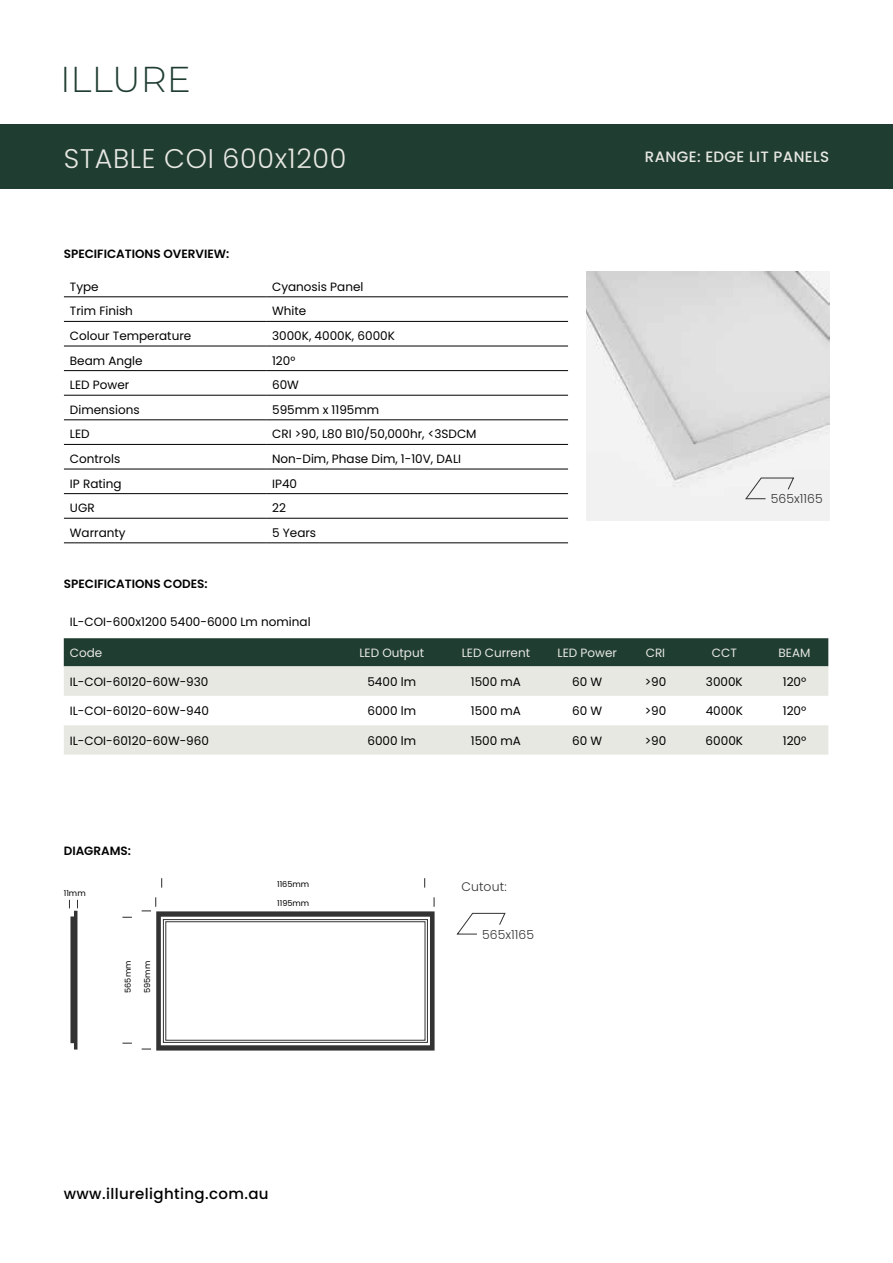
<style>
.page{position:relative;width:893px;height:1263px;background:#fff}
.page>*{position:absolute;margin:0;border:0;box-sizing:border-box;transform-origin:0 0}
.t1{font:300 36px "Montserrat";color:#1f3d30}
.t2{font:300 27px "Poppins";letter-spacing:.025em;color:#e8e8e3}
.t3{font:500 15px "Poppins";letter-spacing:.025em;color:#000}
.t4{font:500 15px "Poppins";letter-spacing:.025em;color:#e8e8e3}
.t5{font:300 12.45px "Poppins";letter-spacing:.005em;color:#333}
.t6{font:12px "Poppins";color:#000}
.t7{font:600 12px "Poppins";color:#000}
.t8{font:12px "Poppins";color:#e8e8e3}
.t9{font:8.1px "Poppins";color:#000}
</style>
<div class="page">
<div style="left:0;top:125px;width:893px;height:64px;background:#1f3d30"></div>
<div style="left:64px;top:638px;width:764px;height:28px;background:#1f3d30"></div>
<svg style="left:64px;top:666px;width:764px;height:89px;fill:#e8e8e3"></svg>
<hr style="left:64px;top:297px;width:202px;height:1px;background:#000">
<hr style="left:266px;top:297px;width:302px;height:1px;background:#000">
<hr style="left:64px;top:321px;width:202px;height:1px;background:#000">
<hr style="left:266px;top:321px;width:302px;height:1px;background:#000">
<hr style="left:64px;top:346px;width:202px;height:1px;background:#000">
<hr style="left:266px;top:346px;width:302px;height:1px;background:#000">
<hr style="left:64px;top:370px;width:202px;height:1px;background:#000">
<hr style="left:266px;top:370px;width:302px;height:1px;background:#000">
<hr style="left:64px;top:395px;width:202px;height:1px;background:#000">
<hr style="left:266px;top:395px;width:302px;height:1px;background:#000">
<hr style="left:64px;top:420px;width:202px;height:1px;background:#000">
<hr style="left:266px;top:420px;width:302px;height:1px;background:#000">
<hr style="left:64px;top:444px;width:202px;height:1px;background:#000">
<hr style="left:266px;top:444px;width:302px;height:1px;background:#000">
<hr style="left:64px;top:469px;width:202px;height:1px;background:#000">
<hr style="left:266px;top:469px;width:302px;height:1px;background:#000">
<hr style="left:64px;top:493px;width:202px;height:1px;background:#000">
<hr style="left:266px;top:493px;width:302px;height:1px;background:#000">
<hr style="left:64px;top:518px;width:202px;height:1px;background:#000">
<hr style="left:266px;top:518px;width:302px;height:1px;background:#000">
<hr style="left:64px;top:543px;width:202px;height:1px;background:#000">
<hr style="left:266px;top:543px;width:302px;height:1px;background:#000">
<img style="left:586px;top:271px;width:243px;height:250px">
<svg style="left:745px;top:477px;width:50px;height:22px"></svg>
<svg style="left:69px;top:900px;width:9px;height:149px"></svg>
<svg style="left:142px;top:897px;width:293px;height:153px"></svg>
<div style="left:163px;top:919px;width:265px;height:123px;border:1px solid #333"></div>
<div style="left:166px;top:921px;width:259px;height:119px;border:1px solid #333"></div>
<svg style="left:456px;top:912px;width:50px;height:23px"></svg>
<h1 class="t1" style="left:60px;top:59px;width:132px">ILLURE</h1>
<h2 class="t2" style="left:64px;top:142px;width:284px">STABLE COI 600x1200</h2>
<p class="t4" style="left:645px;top:151px;width:186px">RANGE: EDGE LIT PANELS</p>
<p class="t7" style="left:64px;top:249px;width:167px">SPECIFICATIONS OVERVIEW:</p>
<p class="t6" style="left:70px;top:279px;width:30px">Type</p>
<p class="t6" style="left:272px;top:279px;width:93px">Cyanosis Panel</p>
<p class="t6" style="left:70px;top:304px;width:65px">Trim Finish</p>
<p class="t6" style="left:272px;top:304px;width:36px">White</p>
<p class="t6" style="left:70px;top:329px;width:123px">Colour Temperature</p>
<p class="t6" style="left:272px;top:329px;width:124px">3000K, 4000K, 6000K</p>
<p class="t6" style="left:70px;top:353px;width:74px">Beam Angle</p>
<p class="t6" style="left:272px;top:353px;width:25px">120°</p>
<p class="t6" style="left:70px;top:378px;width:61px">LED Power</p>
<p class="t6" style="left:272px;top:378px;width:28px">60W</p>
<p class="t6" style="left:70px;top:402px;width:71px">Dimensions</p>
<p class="t6" style="left:272px;top:402px;width:109px">595mm x 1195mm</p>
<p class="t6" style="left:70px;top:427px;width:21px">LED</p>
<p class="t6" style="left:272px;top:427px;width:206px">CRI &gt;90, L80 B10/50,000hr, &lt;3SDCM</p>
<p class="t6" style="left:70px;top:452px;width:52px">Controls</p>
<p class="t6" style="left:272px;top:452px;width:191px">Non-Dim, Phase Dim, 1-10V, DALI</p>
<p class="t6" style="left:70px;top:476px;width:53px">IP Rating</p>
<p class="t6" style="left:272px;top:476px;width:26px">IP40</p>
<p class="t6" style="left:70px;top:501px;width:26px">UGR</p>
<p class="t6" style="left:272px;top:501px;width:15px">22</p>
<p class="t6" style="left:70px;top:525px;width:57px">Warranty</p>
<p class="t6" style="left:272px;top:525px;width:46px">5 Years</p>
<p class="t7" style="left:64px;top:578px;width:145px">SPECIFICATIONS CODES:</p>
<p class="t5" style="left:771px;top:492px;width:53px">565x1165</p>
<p class="t6" style="left:70px;top:615px;width:242px">IL-COI-600x1200 5400-6000 Lm nominal</p>
<p class="t8" style="left:70px;top:646px;width:34px">Code</p>
<p class="t8" style="left:359px;top:646px;width:66px">LED Output</p>
<p class="t8" style="left:462px;top:646px;width:70px">LED Current</p>
<p class="t8" style="left:557px;top:646px;width:61px">LED Power</p>
<p class="t8" style="left:646px;top:646px;width:21px">CRI</p>
<p class="t8" style="left:712px;top:646px;width:27px">CCT</p>
<p class="t8" style="left:779px;top:646px;width:33px">BEAM</p>
<p class="t6" style="left:70px;top:675px;width:140px">IL-COI-60120-60W-930</p>
<p class="t6" style="left:367px;top:675px;width:50px">5400 lm</p>
<p class="t6" style="left:471px;top:675px;width:52px">1500 mA</p>
<p class="t6" style="left:572px;top:675px;width:32px">60 W</p>
<p class="t6" style="left:645px;top:675px;width:23px">&gt;90</p>
<p class="t6" style="left:706px;top:675px;width:38px">3000K</p>
<p class="t6" style="left:783px;top:675px;width:25px">120º</p>
<p class="t6" style="left:70px;top:704px;width:141px">IL-COI-60120-60W-940</p>
<p class="t6" style="left:367px;top:704px;width:50px">6000 lm</p>
<p class="t6" style="left:471px;top:704px;width:52px">1500 mA</p>
<p class="t6" style="left:572px;top:704px;width:32px">60 W</p>
<p class="t6" style="left:645px;top:704px;width:23px">&gt;90</p>
<p class="t6" style="left:706px;top:704px;width:39px">4000K</p>
<p class="t6" style="left:783px;top:704px;width:25px">120º</p>
<p class="t6" style="left:70px;top:733px;width:141px">IL-COI-60120-60W-960</p>
<p class="t6" style="left:367px;top:733px;width:50px">6000 lm</p>
<p class="t6" style="left:471px;top:733px;width:52px">1500 mA</p>
<p class="t6" style="left:572px;top:733px;width:32px">60 W</p>
<p class="t6" style="left:645px;top:733px;width:23px">&gt;90</p>
<p class="t6" style="left:706px;top:733px;width:39px">6000K</p>
<p class="t6" style="left:783px;top:733px;width:25px">120º</p>
<p class="t7" style="left:64px;top:846px;width:69px">DIAGRAMS:</p>
<p class="t9" style="left:64px;top:889px;width:23px">11mm</p>
<p class="t9" style="left:123px;top:993px;width:34px;rotate:-90deg">565mm</p>
<p class="t9" style="left:143px;top:993px;width:34px;rotate:-90deg">595mm</p>
<p class="t9" style="left:277px;top:879px;width:34px">1165mm</p>
<p class="t9" style="left:277px;top:898px;width:34px">1195mm</p>
<p class="t3" style="left:64px;top:1187px;width:206px">www.illurelighting.com.au</p>
<p class="t5" style="left:462px;top:880px;width:47px">Cutout:</p>
<p class="t5" style="left:482px;top:927px;width:53px">565x1165</p>
</div>
